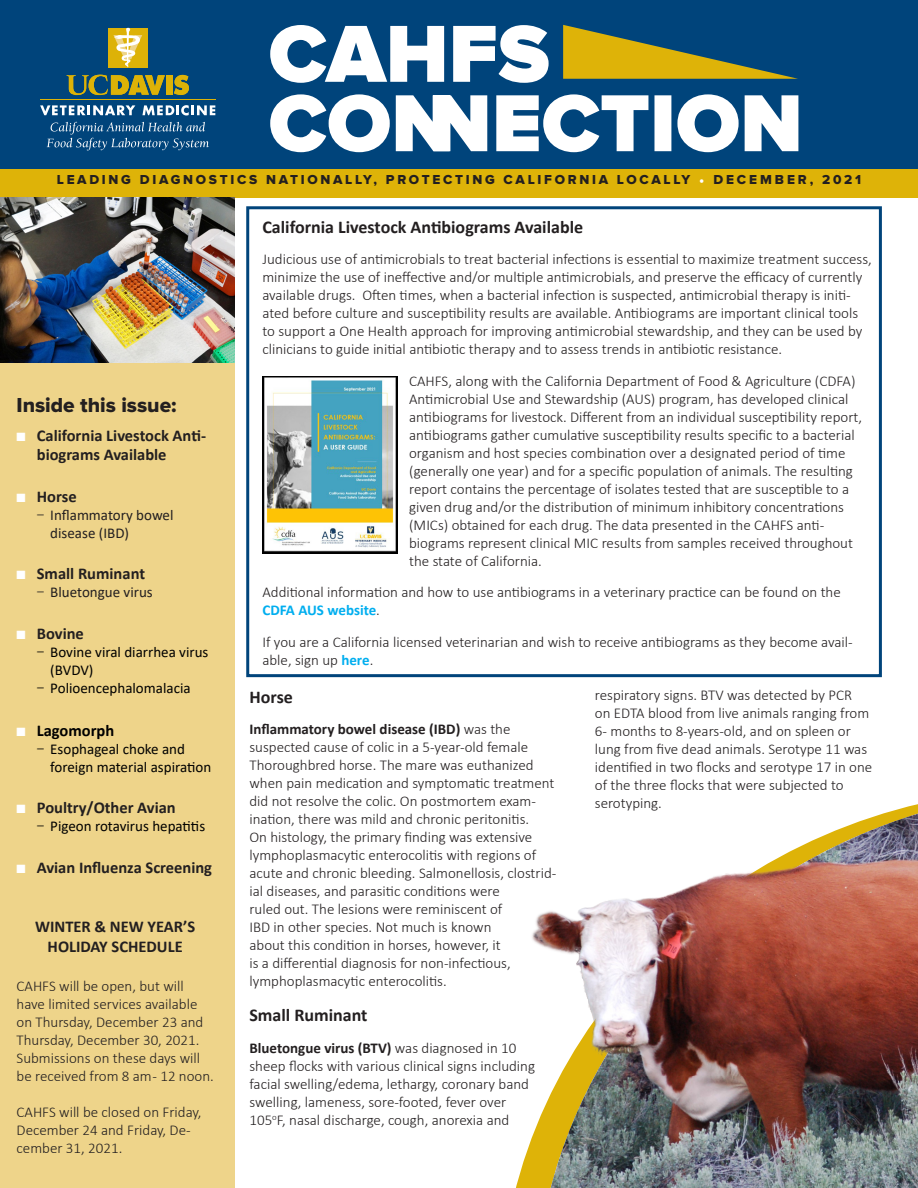
<style>
.page{position:relative;width:918px;height:1188px;background:#fff}
.page>*{position:absolute;margin:0;border:0;box-sizing:border-box;transform-origin:0 0}
.Inside_-_Head{font:21px "Proxima Nova Extrabld";color:#231f20}
.Body_text{font:700 18px "Calibri";color:#231f20}
.Subhead{font:700 18px "Calibri";color:#231f20}
.t1{font:700 16.5px/19.8px "Calibri";color:#231f20}
.t2{font:700 16.5px "Calibri";color:#000}
.Body_text-2{font:300 15px/18px "Calibri";color:#231f20}
.Subhead-2{font:300 15px/18px "Calibri";color:#231f20}
.t3{font:15px/18px "Calibri";color:#000}
.t4{font:15px/18px "Calibri";color:#231f20}
.t5{font:13.5px "Proxima Nova Extrabld";letter-spacing:.2em;color:#231f20}
.s1{font-family:"Minion Pro";color:#fff}
.s2{color:#fff}
.s3{font-family:"Proxima Nova"}
.s4{font-weight:700;color:#00aeef}
.s5{font-weight:700}
</style>
<div class="page">
<div style="left:0;top:194px;width:235px;height:994px;background:#eed48a"></div>
<div style="left:0;top:0;width:918px;height:174px;background:#00447b"></div>
<div style="left:0;top:169px;width:918px;height:28px;background:#deb308"></div>
<hr style="left:40px;top:99px;width:175px;height:1px;background:#ddb207">
<svg style="left:40px;top:105px;width:95px;height:10px"></svg>
<svg style="left:142px;top:105px;width:73px;height:11px"></svg>
<svg style="left:174px;top:75px;width:15px;height:20px"></svg>
<div style="left:166px;top:75px;width:6px;height:20px;background:#ddb207"></div>
<svg style="left:66px;top:74px;width:99px;height:21px"></svg>
<svg style="left:47px;top:122px;width:162px;height:28px"></svg>
<div style="left:108px;top:28px;width:39px;height:39px;background:#ddb207"></div>
<svg style="left:113px;top:28px;width:29px;height:39px"></svg>
<svg style="left:270px;top:25px;width:279px;height:58px"></svg>
<svg style="left:270px;top:94px;width:528px;height:58px"></svg>
<svg style="left:563px;top:25px;width:235px;height:54px"></svg>
<svg style="left:516px;top:1127px;width:20px;height:61px"></svg>
<svg style="left:536px;top:804px;width:382px;height:384px"></svg>
<img style="left:551px;top:814px;width:367px;height:374px">
<img style="left:532px;top:851px;width:386px;height:225px">
<img style="left:0;top:198px;width:235px;height:164px">
<div style="left:246px;top:206px;width:636px;height:471px;border:3px solid #00447b"></div>
<img style="left:262px;top:376px;width:135px;height:178px">
<p class="t5" style="left:57px;top:172px;width:806px">LEADING DIAGNOSTICS NATIONALLY, PROTECTING CALIFORNIA LOCALLY <span class="s1">•</span> DECEMBER, 2021</p>
<p class="Inside_-_Head" style="left:17px;top:393px;width:162px">Inside this issue:</p>
<p class="t1" style="left:37px;top:425px;width:171px;text-indent:-20px"><span class="s2">■</span> California Livestock Anti&shy;biograms Available</p>
<p class="t1" style="left:17px;top:486px;width:62px"><span class="s2">■</span> Horse</p>
<p class="t4" style="left:50px;top:505px;width:125px;text-indent:-13px"><span class="s3">−</span> Inflammatory bowel disease (IBD)</p>
<p class="t1" style="left:17px;top:564px;width:130px"><span class="s2">■</span> Small Ruminant</p>
<p class="t4" style="left:37px;top:583px;width:118px"><span class="s3">−</span> Bluetongue virus</p>
<p class="t1" style="left:17px;top:623px;width:69px"><span class="s2">■</span> Bovine</p>
<p class="t3" style="left:50px;top:642px;width:160px;text-indent:-13px"><span class="s3">−</span> Bovine viral diarrhea virus (BVDV)</p>
<p class="t3" style="left:37px;top:678px;width:155px"><span class="s3">−</span> Polioencephalomalacia</p>
<p class="t2" style="left:17px;top:719px;width:99px"><span class="s2">■</span> Lagomorph</p>
<p class="t3" style="left:50px;top:739px;width:162px;text-indent:-13px"><span class="s3">−</span> Esophageal choke and foreign material aspiration</p>
<p class="t1" style="left:17px;top:798px;width:161px"><span class="s2">■</span> Poultry/Other Avian</p>
<p class="t3" style="left:37px;top:817px;width:170px"><span class="s3">−</span> Pigeon rotavirus hepatitis</p>
<p class="t1" style="left:17px;top:857px;width:197px"><span class="s2">■</span> Avian Influenza Screening</p>
<p class="t1" style="left:35px;top:916px;width:162px">WINTER &amp; NEW YEAR’S</p>
<p class="t1" style="left:48px;top:936px;width:137px">HOLIDAY SCHEDULE</p>
<p class="Body_text-2" style="left:17px;top:977px;width:199px">CAHFS will be open, but will have limited services available on Thursday, December 23 and<br>Thursday, December 30, 2021.<br>Submissions on these days will be received from 8 am - 12 noon.</p>
<p class="Body_text-2" style="left:17px;top:1103px;width:187px">CAHFS will be closed on Friday,<br>December 24 and Friday, De&shy;cember 31, 2021.</p>
<p class="Body_text" style="left:262px;top:214px;width:322px">California Livestock Antibiograms Available</p>
<p class="Body_text-2" style="left:262px;top:250px;width:611px">Judicious use of antimicrobials to treat bacterial infections is essential to maximize treatment success, minimize the use of ineffective and/or multiple antimicrobials, and preserve the efficacy of currently available drugs. Often times, when a bacterial infection is suspected, antimicrobial therapy is initi&shy;ated before culture and susceptibility results are available. Antibiograms are important clinical tools to support a One Health approach for improving antimicrobial stewardship, and they can be used by clinicians to guide initial antibiotic therapy and to assess trends in antibiotic resistance.</p>
<p class="Body_text-2" style="left:409px;top:372px;width:454px">CAHFS, along with the California Department of Food &amp; Agriculture (CDFA)<br>Antimicrobial Use and Stewardship (AUS) program, has developed clinical antibiograms for livestock. Different from an individual susceptibility report, antibiograms gather cumulative susceptibility results specific to a bacterial organism and host species combination over a designated period of time (generally one year) and for a specific population of animals. The resulting report contains the percentage of isolates tested that are susceptible to a given drug and/or the distribution of minimum inhibitory concentrations (MICs) obtained for each drug. The data presented in the CAHFS anti&shy;biograms represent clinical MIC results from samples received throughout the state of California.</p>
<p class="Body_text-2" style="left:262px;top:583px;width:580px">Additional information and how to use antibiograms in a veterinary practice can be found on the<br><span class="s4">CDFA AUS website</span>.</p>
<p class="Body_text-2" style="left:262px;top:633px;width:592px">If you are a California licensed veterinarian and wish to receive antibiograms as they become avail&shy;able, sign up <span class="s4">here</span>.</p>
<p class="Subhead" style="left:249px;top:684px;width:45px">Horse</p>
<p class="Subhead-2" style="left:249px;top:720px;width:308px"><span class="s5">Inflammatory bowel disease (IBD)</span> was the suspected cause of colic in a 5-year-old female Thoroughbred horse. The mare was euthanized when pain medication and symptomatic treatment did not resolve the colic. On postmortem exam&shy;ination, there was mild and chronic peritonitis.<br>On histology, the primary finding was extensive lymphoplasmacytic enterocolitis with regions of acute and chronic bleeding. Salmonellosis, clostrid&shy;ial diseases, and parasitic conditions were<br>ruled out. The lesions were reminiscent of<br>IBD in other species. Not much is known<br>about this condition in horses, however, it<br>is a differential diagnosis for non-infectious, lymphoplasmacytic enterocolitis.</p>
<p class="Subhead" style="left:249px;top:1002px;width:120px">Small Ruminant</p>
<p class="Subhead-2" style="left:249px;top:1039px;width:287px"><span class="s5">Bluetongue virus (BTV)</span> was diagnosed in 10 sheep flocks with various clinical signs including facial swelling/edema, lethargy, coronary band swelling, lameness, sore-footed, fever over 105<sup>o</sup>F, nasal discharge, cough, anorexia and</p>
<p class="Subhead-2" style="left:595px;top:686px;width:279px">respiratory signs. BTV was detected by PCR<br>on EDTA blood from live animals ranging from 6- months to 8-years-old, and on spleen or lung from five dead animals. Serotype 11 was identified in two flocks and serotype 17 in one of the three flocks that were subjected to serotyping.</p>
</div>
